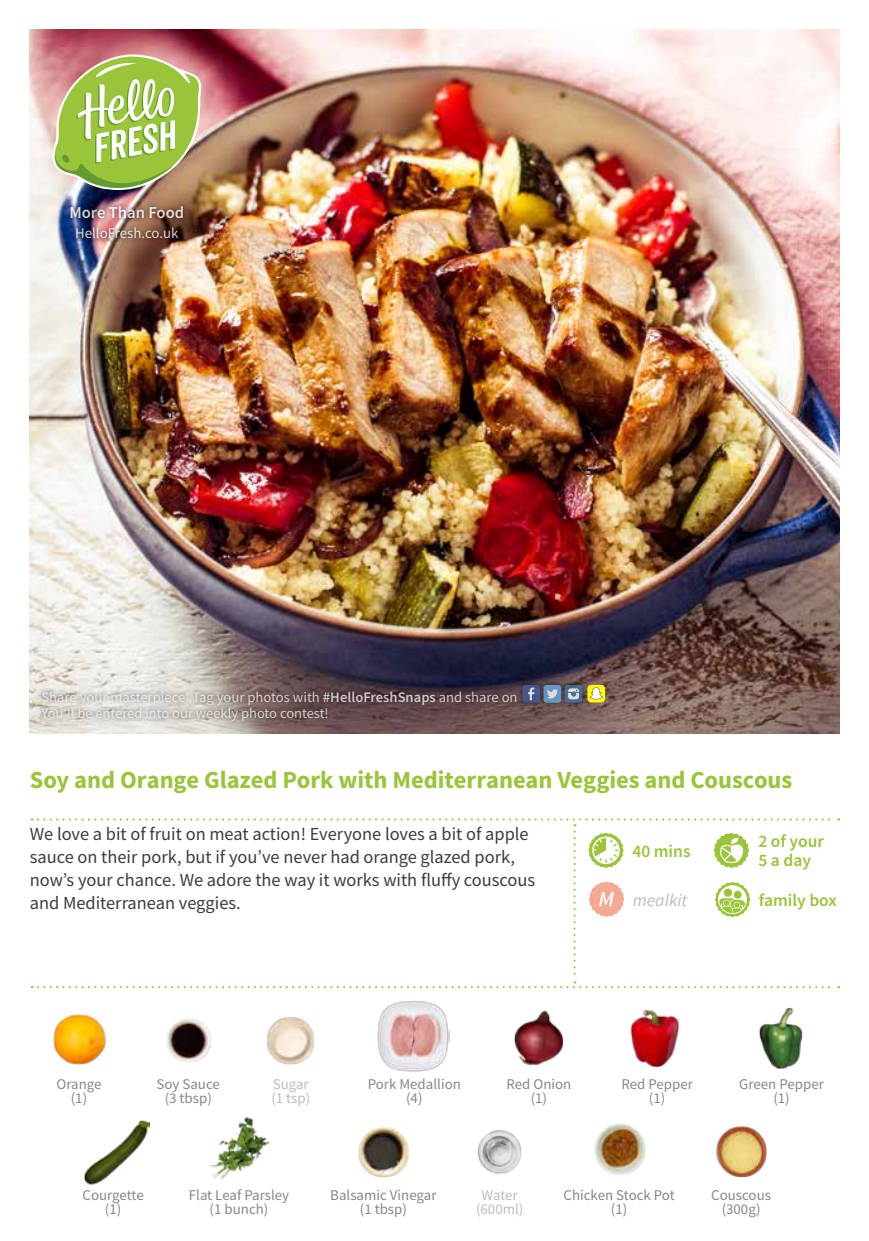
<style>
.page{position:relative;width:869px;height:1241px;background:#fff}
.page>*{position:absolute;margin:0;border:0;box-sizing:border-box;transform-origin:0 0}
.t1{font:700 24.5px "Source Sans Pro";color:#9ac43a}
.t2{font:18.38px/22.8px "Source Sans Pro";color:#3c3c3b}
.t3{font:600 17.5px/18.6px "Source Sans Pro";color:#9ac43a}
.t4{font:italic 17.5px "Source Sans Pro";color:#bcbcbc}
.t5{font:600 16.62px "Source Sans Pro";color:#fff}
.t6{font:14.88px/14.5px "Source Sans Pro";color:#878787;text-align:center}
.t7{font:14.88px/14.5px "Source Sans Pro";color:#bcbcbc;text-align:center}
.t8{font:14.88px "Source Sans Pro";color:#fff}
.t9{font:14.53px/16.4px "Source Sans Pro";color:#ededed}
.s1{font-weight:600}
</style>
<div class="page">
<img style="left:30px;top:30px;width:808px;height:703px">
<img style="left:66px;top:201px;width:122px;height:21px">
<img style="left:71px;top:223px;width:112px;height:21px">
<div style="left:37px;top:679px;width:550px;height:46px;background:#000;opacity:.75"></div>
<div style="left:522px;top:685px;width:18px;height:17px;background:#44578b;border-radius:3px"></div>
<svg style="left:528px;top:687px;width:6px;height:13px"></svg>
<svg style="left:564px;top:685px;width:18px;height:17px"></svg>
<svg style="left:568px;top:688px;width:10px;height:11px"></svg>
<div style="left:543px;top:685px;width:18px;height:17px;background:#6198c2;border-radius:3px"></div>
<svg style="left:547px;top:689px;width:11px;height:9px"></svg>
<svg style="left:587px;top:684px;width:17px;height:18px"></svg>
<img style="left:167px;top:1018px;width:44px;height:44px">
<img style="left:83px;top:1120px;width:67px;height:65px">
<img style="left:477px;top:1130px;width:45px;height:44px">
<img style="left:716px;top:1126px;width:51px;height:52px">
<img style="left:53px;top:1014px;width:53px;height:51px">
<svg style="left:48px;top:54px;width:153px;height:147px;background:#b1bb73"></svg>
<img style="left:514px;top:1010px;width:50px;height:56px">
<img style="left:630px;top:1009px;width:50px;height:59px">
<img style="left:759px;top:1007px;width:44px;height:62px">
<img style="left:377px;top:1000px;width:72px;height:71px">
<img style="left:266px;top:1017px;width:49px;height:48px">
<img style="left:208px;top:1116px;width:63px;height:64px">
<img style="left:358px;top:1126px;width:51px;height:52px">
<svg style="left:32px;top:818px;width:806px;height:170px"></svg>
<img style="left:594px;top:1124px;width:52px;height:51px">
<p class="t5" style="left:69px;top:201px;width:116px">More Than Food</p>
<p class="t8" style="left:75px;top:224px;width:105px">HelloFresh.co.uk</p>
<p class="t9" style="left:41px;top:688px;width:477px">Share your masterpiece! Tag your photos with <span class="s1">#HelloFreshSnaps</span> and share on<br>You’ll be entered into our weekly photo contest!</p>
<h1 class="t1" style="left:30px;top:763px;width:763px">Soy and Orange Glazed Pork with Mediterranean Veggies and Couscous</h1>
<p class="t2" style="left:30px;top:822px;width:507px">We love a bit of fruit on meat action! Everyone loves a bit of apple sauce on their pork, but if you’ve never had orange glazed pork, now’s your chance. We adore the way it works with fluffy couscous and Mediterranean veggies.</p>
<p class="t3" style="left:632px;top:841px;width:60px">40 mins</p>
<p class="t4" style="left:632px;top:888px;width:56px">mealkit</p>
<p class="t3" style="left:758px;top:831px;width:67px">2 of your<br>5 a day</p>
<p class="t3" style="left:758px;top:890px;width:79px">family box</p>
<p class="t6" style="left:56px;top:1076px;width:46px">Orange (1)</p>
<p class="t6" style="left:156px;top:1076px;width:65px">Soy Sauce (3 tbsp)</p>
<p class="t7" style="left:271px;top:1076px;width:40px;text-align:left">Sugar (1 tsp)</p>
<p class="t6" style="left:367px;top:1076px;width:95px">Pork Medallion (4)</p>
<p class="t6" style="left:506px;top:1076px;width:66px">Red Onion (1)</p>
<p class="t6" style="left:621px;top:1076px;width:73px">Red Pepper (1)</p>
<p class="t6" style="left:739px;top:1076px;width:86px">Green Pepper (1)</p>
<p class="t6" style="left:189px;top:1187px;width:102px">Flat Leaf Parsley (1 bunch)</p>
<p class="t6" style="left:330px;top:1187px;width:108px">Balsamic Vinegar (1 tbsp)</p>
<p class="t6" style="left:83px;top:1187px;width:63px">Courgette (1)</p>
<p class="t7" style="left:476px;top:1187px;width:49px">Water (600ml)</p>
<p class="t6" style="left:563px;top:1187px;width:113px">Chicken Stock Pot (1)</p>
<p class="t6" style="left:711px;top:1187px;width:61px">Couscous (300g)</p>
</div>
